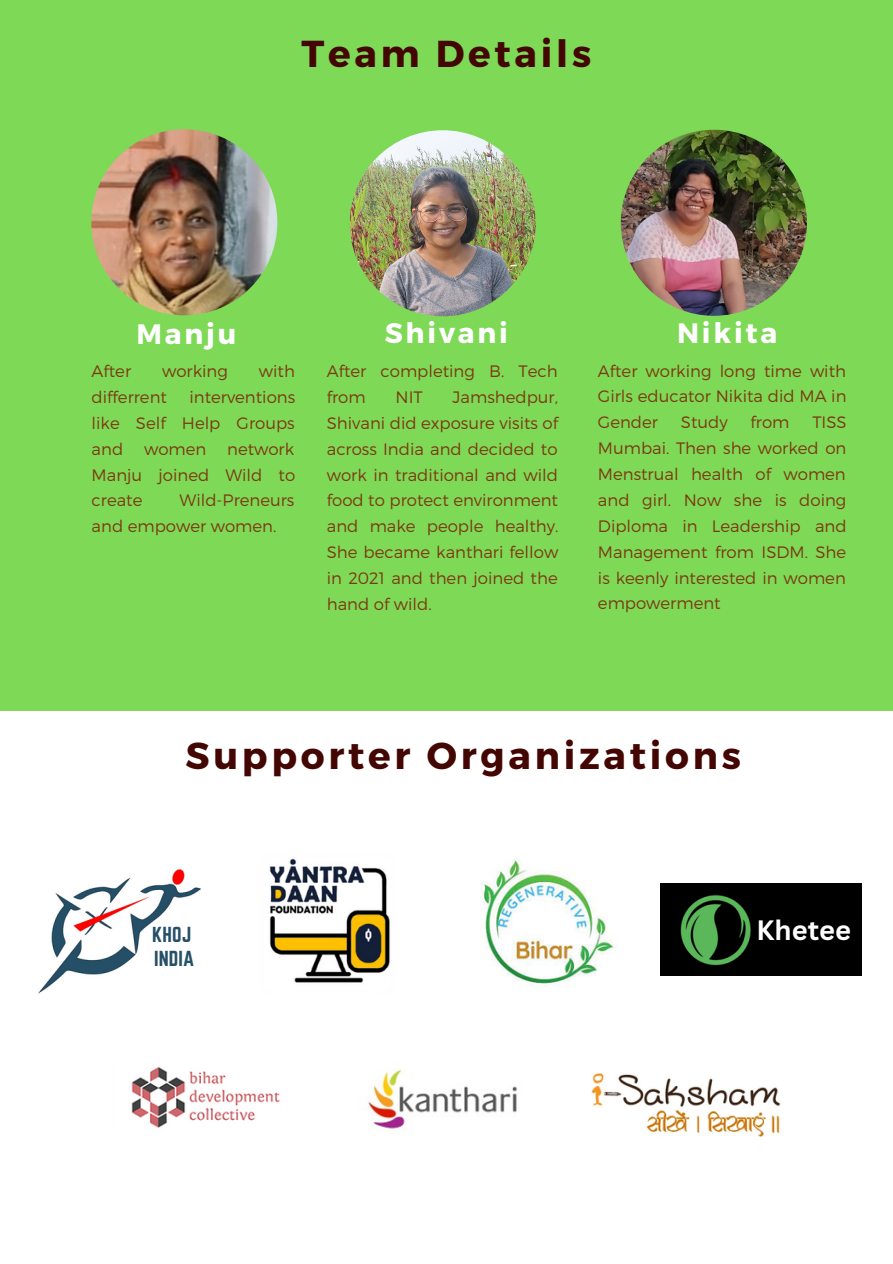
<style>
.page{position:relative;width:893px;height:1264px;background:#fff}
.page>*{position:absolute;margin:0;border:0;box-sizing:border-box;transform-origin:0 0}
.t1{font:700 37.5px "Montserrat";letter-spacing:.1em;color:#430603}
.t2{font:700 28.05px "Montserrat";letter-spacing:.1em;color:#fff}
.t3{font:700 27.3px "Canva Sans";color:#fff}
.t4{font:19.05px "Norwester";letter-spacing:.01em;color:#254f66}
.t5{font:300 16.5px/25.8px "Montserrat";color:#7b3911;text-align:justify}
</style>
<div class="page">
<div style="left:0;top:0;width:892px;height:1262px;background:#7ed957"></div>
<img style="left:91px;top:129px;width:186px;height:186px;border-radius:50%">
<img style="left:349px;top:130px;width:186px;height:186px;border-radius:50%">
<img style="left:620px;top:130px;width:186px;height:186px;border-radius:50%">
<div style="left:0;top:711px;width:892px;height:551px;background:#fff"></div>
<img style="left:368px;top:1069px;width:149px;height:60px">
<img style="left:269px;top:858px;width:121px;height:125px">
<img style="left:131px;top:1066px;width:149px;height:62px">
<img style="left:591px;top:1073px;width:190px;height:63px">
<img style="left:481px;top:859px;width:136px;height:128px">
<img style="left:38px;top:869px;width:163px;height:125px">
<div style="left:660px;top:883px;width:202px;height:92px;background:#000"></div>
<img style="left:680px;top:894px;width:71px;height:72px">
<p class="t1" style="left:301px;top:29px;width:291px">Team Details</p>
<p class="t2" style="left:136px;top:315px;width:102px">Manju</p>
<p class="t2" style="left:384px;top:314px;width:125px">Shivani</p>
<p class="t2" style="left:677px;top:314px;width:102px">Nikita</p>
<p class="t5" style="left:92px;top:357px;width:41px">After</p>
<p class="t5" style="left:162px;top:357px;width:67px">working</p>
<p class="t5" style="left:259px;top:357px;width:38px">with</p>
<p class="t5" style="left:92px;top:383px;width:77px">differrent</p>
<p class="t5" style="left:92px;top:383px;width:205px;text-indent:98px">interventions like Self Help Groups and</p>
<p class="t5" style="left:92px;top:435px;width:205px;text-indent:135px">network Manju joined Wild to create</p>
<p class="t5" style="left:144px;top:435px;width:64px">women</p>
<p class="t5" style="left:92px;top:487px;width:204px;text-indent:88px">Wild-Preneurs and empower women.</p>
<p class="t5" style="left:327px;top:357px;width:232px">After completing B. Tech from</p>
<p class="t5" style="left:327px;top:383px;width:233px;text-indent:126px">Jamshedpur, Shivani did exposure visits of across India and decided to work in traditional and wild food to protect environment and make people healthy.<br>She became kanthari fellow in 2021 and then joined the hand of wild.</p>
<p class="t5" style="left:395px;top:383px;width:29px">NIT</p>
<p class="t5" style="left:598px;top:357px;width:250px">After working long time with Girls educator Nikita did MA in Gender</p>
<p class="t5" style="left:681px;top:409px;width:48px">Study</p>
<p class="t5" style="left:750px;top:409px;width:40px">from</p>
<p class="t5" style="left:598px;top:409px;width:250px;text-indent:214px">TISS Mumbai. Then she worked on Menstrual health of women and girl. Now she is doing Diploma in Leadership and Management from ISDM. She is keenly interested in women empowerment</p>
<p class="t1" style="left:185px;top:731px;width:557px">Supporter Organizations</p>
<p class="t4" style="left:152px;top:923px;width:41px">KHOJ</p>
<p class="t4" style="left:154px;top:946px;width:42px">INDIA</p>
<p class="t3" style="left:756px;top:911px;width:96px">Khetee</p>
</div>
